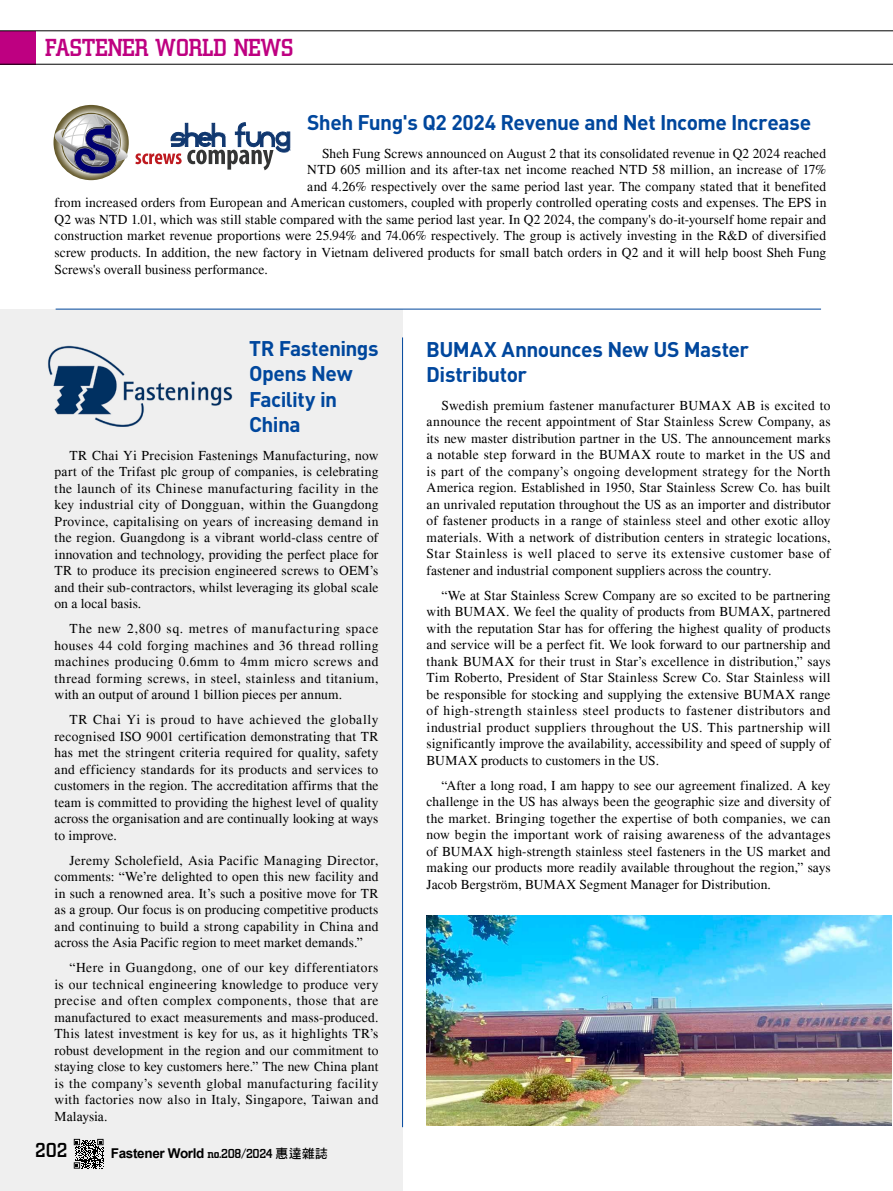
<style>
.page{position:relative;width:893px;height:1191px;background:#fff}
.page>*{position:absolute;margin:0;border:0;box-sizing:border-box;transform-origin:0 0}
.t1{font:500 25.5px "City D";letter-spacing:-.025em;color:#be0081}
.t2{font:700 21px/25.5px "DIN Pro";letter-spacing:-.025em;color:#00479d}
.t3{font:500 21px "City D";color:#000}
.t4{font:13.5px/16.5px "Times";letter-spacing:.005em;color:#000;text-align:justify}
.t5{font:700 13.5px "Arial";letter-spacing:-.025em;color:#000}
.s1{font-family:"City D";font-weight:500}
.s2{font-family:"DF Hei Std W7";font-weight:400;font-size:12.75px}
</style>
<div class="page">
<div style="left:0;top:309px;width:403px;height:882px;background:#efefef"></div>
<div style="left:0;top:31px;width:36px;height:33px;background:#be0081"></div>
<hr style="left:0;top:64px;width:893px;height:1px;background:#000">
<hr style="left:0;top:31px;width:893px;height:1px;background:#000">
<svg style="left:74px;top:1138px;width:30px;height:30px"></svg>
<img style="left:427px;top:916px;width:464px;height:209px">
<hr style="left:402px;top:337px;width:1px;height:790px;background:#00479d">
<svg style="left:54px;top:105px;width:75px;height:75px"></svg>
<svg style="left:53px;top:114px;width:237px;height:60px"></svg>
<img style="left:48px;top:345px;width:185px;height:82px">
<hr style="left:56px;top:309px;width:765px;height:1px;background:#00479d">
<h1 class="t1" style="left:45px;top:34px;width:250px">FASTENER WORLD NEWS</h1>
<h2 class="t2" style="left:307px;top:109px;width:506px">Sheh Fung's Q2 2024 Revenue and Net Income Increase</h2>
<p class="t4" style="left:322px;top:145px;width:506px">Sheh Fung Screws announced on August 2 that its consolidated revenue in Q2 2024 reached</p>
<p class="t4" style="left:307px;top:161px;width:521px">NTD 605 million and its after-tax net income reached NTD 58 million, an increase of 17%</p>
<p class="t4" style="left:307px;top:178px;width:521px">and 4.26% respectively over the same period last year. The company stated that it benefited</p>
<p class="t4" style="left:55px;top:194px;width:773px">from increased orders from European and American customers, coupled with properly controlled operating costs and expenses. The EPS in</p>
<p class="t4" style="left:55px;top:211px;width:773px">Q2 was NTD 1.01, which was still stable compared with the same period last year. In Q2 2024, the company's do-it-yourself home repair and</p>
<p class="t4" style="left:55px;top:227px;width:773px">construction market revenue proportions were 25.94% and 74.06% respectively. The group is actively investing in the R&amp;D of diversified</p>
<p class="t4" style="left:55px;top:244px;width:773px">screw products. In addition, the new factory in Vietnam delivered products for small batch orders in Q2 and it will help boost Sheh Fung</p>
<p class="t4" style="left:55px;top:261px;width:215px">Screws's overall business performance.</p>
<h2 class="t2" style="left:249px;top:334px;width:131px">TR Fastenings<br>Opens New<br>Facility in<br>China</h2>
<p class="t4" style="left:55px;top:447px;width:325px;text-indent:15px">TR Chai Yi Precision Fastenings Manufacturing, now part of the Trifast plc group of companies, is celebrating the launch of its Chinese manufacturing facility in the key industrial city of Dongguan, within the Guangdong Province, capitalising on years of increasing demand in the region. Guangdong is a vibrant world-class centre of innovation and technology, providing the perfect place for TR to produce its precision engineered screws to OEM’s and their sub-contractors, whilst leveraging its global scale on a local basis.</p>
<p class="t4" style="left:55px;top:620px;width:325px;text-indent:15px">The new 2,800 sq. metres of manufacturing space houses 44 cold forging machines and 36 thread rolling machines producing 0.6mm to 4mm micro screws and thread forming screws, in steel, stainless and titanium, with an output of around 1 billion pieces per annum.</p>
<p class="t4" style="left:55px;top:711px;width:325px;text-indent:15px">TR Chai Yi is proud to have achieved the globally recognised ISO 9001 certification demonstrating that TR has met the stringent criteria required for quality, safety and efficiency standards for its products and services to customers in the region. The accreditation affirms that the team is committed to providing the highest level of quality across the organisation and are continually looking at ways to improve.</p>
<p class="t4" style="left:55px;top:851px;width:325px;text-indent:15px">Jeremy Scholefield, Asia Pacific Managing Director, comments: “We’re delighted to open this new facility and in such a renowned area. It’s such a positive move for TR as a group. Our focus is on producing competitive products and continuing to build a strong capability in China and across the Asia Pacific region to meet market demands.”</p>
<p class="t4" style="left:55px;top:959px;width:325px;text-indent:15px">“Here in Guangdong, one of our key differentiators is our technical engineering knowledge to produce very precise and often complex components, those that are manufactured to exact measurements and mass-produced.<br>This latest investment is key for us, as it highlights TR’s robust development in the region and our commitment to staying close to key customers here.” The new China plant is the company’s seventh global manufacturing facility with factories now also in Italy, Singapore, Taiwan and Malaysia.</p>
<h2 class="t3" style="left:35px;top:1138px;width:34px">202</h2>
<p class="t5" style="left:111px;top:1144px;width:219px">Fastener World <span class="s1">no.208/2024</span> <span class="s2">惠達雜誌</span></p>
<h2 class="t2" style="left:426px;top:336px;width:324px">BUMAX Announces New US Master<br>Distributor</h2>
<p class="t4" style="left:427px;top:397px;width:405px;text-indent:15px">Swedish premium fastener manufacturer BUMAX AB is excited to announce the recent appointment of Star Stainless Screw Company, as its new master distribution partner in the US. The announcement marks a notable step forward in the BUMAX route to market in the US and is part of the company’s ongoing development strategy for the North America region. Established in 1950, Star Stainless Screw Co. has built an unrivaled reputation throughout the US as an importer and distributor of fastener products in a range of stainless steel and other exotic alloy materials. With a network of distribution centers in strategic locations, Star Stainless is well placed to serve its extensive customer base of fastener and industrial component suppliers across the country.</p>
<p class="t4" style="left:427px;top:587px;width:405px;text-indent:15px">“We at Star Stainless Screw Company are so excited to be partnering with BUMAX. We feel the quality of products from BUMAX, partnered with the reputation Star has for offering the highest quality of products and service will be a perfect fit. We look forward to our partnership and thank BUMAX for their trust in Star’s excellence in distribution,” says Tim Roberto, President of Star Stainless Screw Co. Star Stainless will be responsible for stocking and supplying the extensive BUMAX range of high-strength stainless steel products to fastener distributors and industrial product suppliers throughout the US. This partnership will significantly improve the availability, accessibility and speed of supply of BUMAX products to customers in the US.</p>
<p class="t4" style="left:427px;top:777px;width:405px;text-indent:15px">“After a long road, I am happy to see our agreement finalized. A key challenge in the US has always been the geographic size and diversity of the market. Bringing together the expertise of both companies, we can now begin the important work of raising awareness of the advantages of BUMAX high-strength stainless steel fasteners in the US market and making our products more readily available throughout the region,” says Jacob Bergström, BUMAX Segment Manager for Distribution.</p>
</div>
